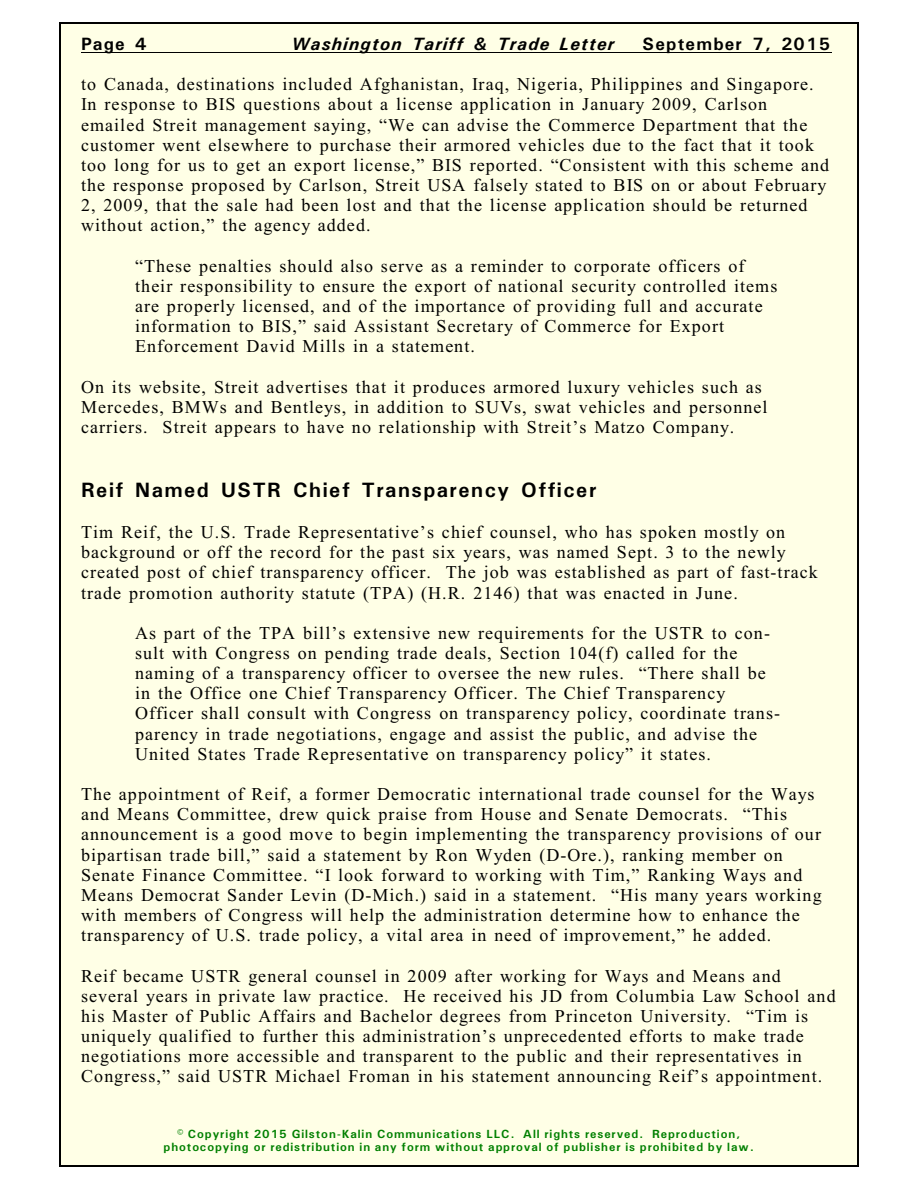
<style>
.page{position:relative;width:918px;height:1188px;background:#fff}
.page>*{position:absolute;margin:0;border:0;box-sizing:border-box;transform-origin:0 0}
.t1{font:700 21px "Univers";letter-spacing:.07em;color:#000}
.t2{font:18px/20.1px "Times New Roman";letter-spacing:.06em;color:#000}
.t3{font:italic 700 18px "Univers";letter-spacing:.07em;color:#000}
.t4{font:700 18px "Univers";letter-spacing:.075em;color:#000}
.t5{font:700 12px/13.6px "Univers";letter-spacing:.075em;color:#008000;text-align:center}
</style>
<div class="page">
<div style="left:59px;top:23px;width:800px;height:1143px;background:#ffffe6"></div>
<hr style="left:59px;top:23px;width:1px;height:1143px;background:#000">
<hr style="left:857px;top:23px;width:2px;height:1143px;background:#000">
<hr style="left:59px;top:23px;width:799px;height:1px;background:#000">
<hr style="left:59px;top:1165px;width:799px;height:1px;background:#000">
<hr style="left:81px;top:52px;width:750px;height:1px;background:#000">
<p class="t4" style="left:81px;top:38px;width:67px">Page 4</p>
<p class="t3" style="left:292px;top:38px;width:324px">Washington Tariff &amp; Trade Letter</p>
<p class="t4" style="left:642px;top:38px;width:189px">September 7, 2015</p>
<p class="t2" style="left:81px;top:76px;width:750px">to Canada, destinations included Afghanistan, Iraq, Nigeria, Philippines and Singapore.<br>In response to BIS questions about a license application in January 2009, Carlson emailed Streit management saying, “We can advise the Commerce Department that the customer went elsewhere to purchase their armored vehicles due to the fact that it took too long for us to get an export license,” BIS reported. “Consistent with this scheme and the response proposed by Carlson, Streit USA falsely stated to BIS on or about February 2, 2009, that the sale had been lost and that the license application should be returned without action,” the agency added.</p>
<p class="t2" style="left:135px;top:257px;width:644px">“These penalties should also serve as a reminder to corporate officers of their responsibility to ensure the export of national security controlled items are properly licensed, and of the importance of providing full and accurate information to BIS,” said Assistant Secretary of Commerce for Export Enforcement David Mills in a statement.</p>
<p class="t2" style="left:81px;top:378px;width:688px">On its website, Streit advertises that it produces armored luxury vehicles such as<br>Mercedes, BMWs and Bentleys, in addition to SUVs, swat vehicles and personnel carriers. Streit appears to have no relationship with Streit’s Matzo Company.</p>
<p class="t1" style="left:81px;top:483px;width:517px">Reif Named USTR Chief Transparency Officer</p>
<p class="t2" style="left:81px;top:524px;width:738px">Tim Reif, the U.S. Trade Representative’s chief counsel, who has spoken mostly on background or off the record for the past six years, was named Sept. 3 to the newly created post of chief transparency officer. The job was established as part of fast-track trade promotion authority statute (TPA) (H.R. 2146) that was enacted in June.</p>
<p class="t2" style="left:135px;top:624px;width:647px">As part of the TPA bill’s extensive new requirements for the USTR to con&shy;sult with Congress on pending trade deals, Section 104(f) called for the naming of a transparency officer to oversee the new rules. “There shall be in the Office one Chief Transparency Officer. The Chief Transparency Officer shall consult with Congress on transparency policy, coordinate trans&shy;parency in trade negotiations, engage and assist the public, and advise the United States Trade Representative on transparency policy” it states.</p>
<p class="t2" style="left:81px;top:786px;width:742px">The appointment of Reif, a former Democratic international trade counsel for the Ways and Means Committee, drew quick praise from House and Senate Democrats. “This announcement is a good move to begin implementing the transparency provisions of our bipartisan trade bill,” said a statement by Ron Wyden (D-Ore.), ranking member on Senate Finance Committee. “I look forward to working with Tim,” Ranking Ways and Means Democrat Sander Levin (D-Mich.) said in a statement. “His many years working with members of Congress will help the administration determine how to enhance the transparency of U.S. trade policy, a vital area in need of improvement,” he added.</p>
<p class="t2" style="left:81px;top:967px;width:756px">Reif became USTR general counsel in 2009 after working for Ways and Means and several years in private law practice. He received his JD from Columbia Law School and his Master of Public Affairs and Bachelor degrees from Princeton University. “Tim is uniquely qualified to further this administration’s unprecedented efforts to make trade negotiations more accessible and transparent to the public and their representatives in Congress,” said USTR Michael Froman in his statement announcing Reif’s appointment.</p>
<p class="t5" style="left:164px;top:1128px;width:592px">© Copyright 2015 Gilston-Kalin Communications LLC. All rights reserved. Reproduction, photocopying or redistribution in any form without approval of publisher is prohibited by law.</p>
</div>
